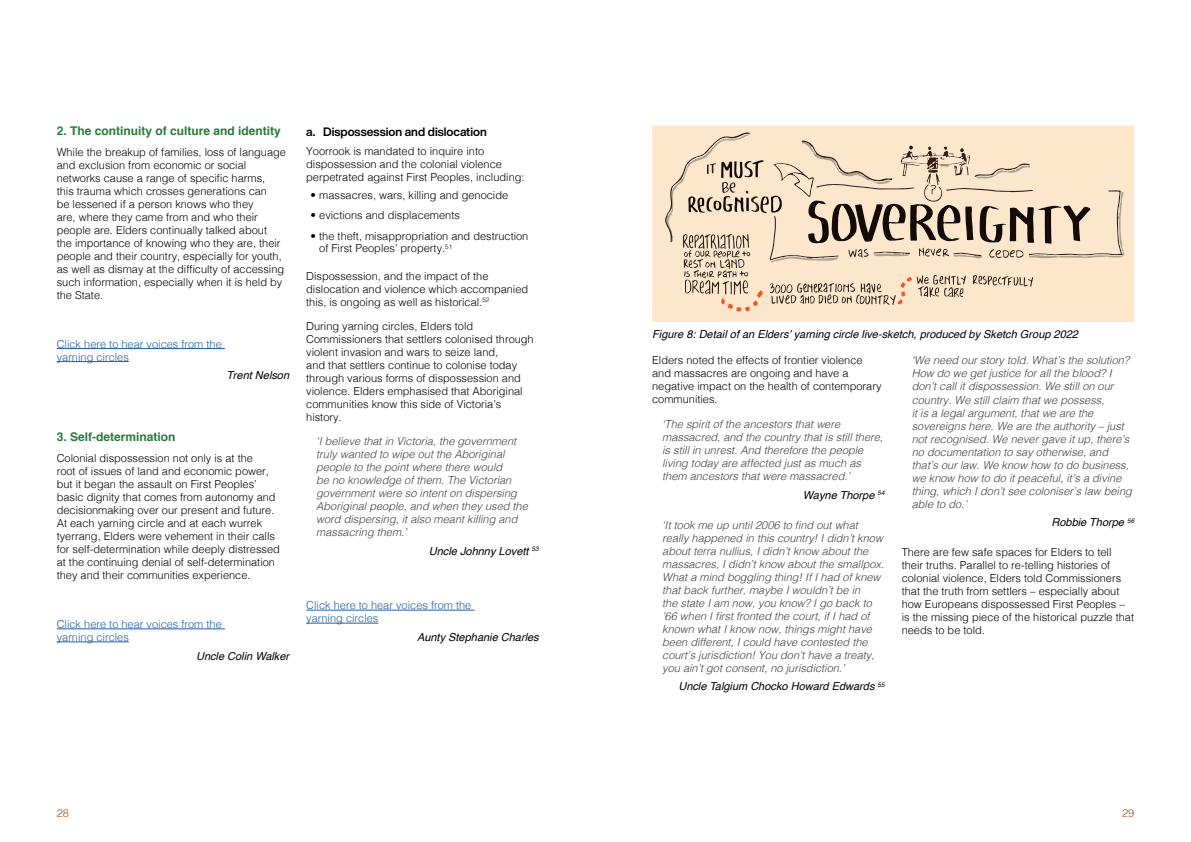
<style>
.page{position:relative;width:1191px;height:842px;background:#fff}
.page>*{position:absolute;margin:0;border:0;box-sizing:border-box;transform-origin:0 0}
.t1{font:700 12px "Helvetica";color:#29793c}
.t2{font:700 12px "Helvetica Now Display";color:#000}
.t3{font:300 11px/13px "Helvetica";color:#000}
.t4{font:italic 300 11px/13px "Helvetica";color:#414042}
.t5{font:italic 11px "Helvetica";color:#000}
.t6{font:300 11px/13px "Helvetica";color:#215e9e}
.t7{font:300 11px "Helvetica";color:#964c22}
</style>
<div class="page">
<hr style="left:57px;top:348px;width:168px;height:1px;background:#215e9e">
<hr style="left:57px;top:361px;width:72px;height:1px;background:#215e9e">
<hr style="left:57px;top:629px;width:168px;height:1px;background:#215e9e">
<hr style="left:57px;top:642px;width:72px;height:1px;background:#215e9e">
<hr style="left:306px;top:610px;width:168px;height:1px;background:#215e9e">
<hr style="left:306px;top:623px;width:72px;height:1px;background:#215e9e">
<div style="left:652px;top:126px;width:482px;height:196px;background:#fde7cc"></div>
<svg style="left:665px;top:132px;width:460px;height:180px;background:#e3ceb6"></svg>
<p class="t1" style="left:57px;top:121px;width:226px">2. The continuity of culture and identity</p>
<p class="t3" style="left:57px;top:145px;width:231px">While the breakup of families, loss of language and exclusion from economic or social networks cause a range of specific harms,<br>this trauma which crosses generations can<br>be lessened if a person knows who they<br>are, where they came from and who their people are. Elders continually talked about<br>the importance of knowing who they are, their people and their country, especially for youth, as well as dismay at the difficulty of accessing such information, especially when it is held by the State.</p>
<p class="t6" style="left:57px;top:337px;width:167px">Click here to hear voices from the yarning circles</p>
<p class="t5" style="left:227px;top:367px;width:64px">Trent Nelson</p>
<p class="t1" style="left:57px;top:427px;width:120px">3. Self-determination</p>
<p class="t3" style="left:57px;top:451px;width:225px">Colonial dispossession not only is at the<br>root of issues of land and economic power, but it began the assault on First Peoples’ basic dignity that comes from autonomy and decisionmaking over our present and future.<br>At each yarning circle and at each wurrek tyerrang, Elders were vehement in their calls for self-determination while deeply distressed at the continuing denial of self-determination they and their communities experience.</p>
<p class="t6" style="left:57px;top:617px;width:167px">Click here to hear voices from the yarning circles</p>
<p class="t5" style="left:196px;top:647px;width:95px">Uncle Colin Walker</p>
<p class="t2" style="left:306px;top:123px;width:182px">a. Dispossession and dislocation</p>
<p class="t3" style="left:306px;top:144px;width:220px">Yoorrook is mandated to inquire into dispossession and the colonial violence perpetrated against First Peoples, including:</p>
<p class="t3" style="left:310px;top:188px;width:199px">• massacres, wars, killing and genocide</p>
<p class="t3" style="left:310px;top:208px;width:151px">• evictions and displacements</p>
<p class="t3" style="left:319px;top:229px;width:211px;line-height:12.5px;text-indent:-9px">• the theft, misappropriation and destruction of First Peoples’ property.<sup>51</sup></p>
<p class="t3" style="left:306px;top:268px;width:223px">Dispossession, and the impact of the dislocation and violence which accompanied this, is ongoing as well as historical.<sup>52</sup></p>
<p class="t3" style="left:306px;top:319px;width:229px">During yarning circles, Elders told Commissioners that settlers colonised through violent invasion and wars to seize land,<br>and that settlers continue to colonise today through various forms of dispossession and violence. Elders emphasised that Aboriginal communities know this side of Victoria’s history.</p>
<p class="t4" style="left:316px;top:434px;width:213px">‘I believe that in Victoria, the government truly wanted to wipe out the Aboriginal people to the point where there would<br>be no knowledge of them. The Victorian government were so intent on dispersing Aboriginal people, and when they used the word dispersing, it also meant killing and massacring them.’</p>
<p class="t5" style="left:429px;top:542px;width:111px">Uncle Johnny Lovett <sup>53</sup></p>
<p class="t6" style="left:306px;top:598px;width:167px">Click here to hear voices from the yarning circles</p>
<p class="t5" style="left:417px;top:628px;width:123px">Aunty Stephanie Charles</p>
<p class="t5" style="left:652px;top:325px;width:427px">Figure 8: Detail of an Elders’ yarning circle live-sketch, produced by Sketch Group 2022</p>
<p class="t3" style="left:652px;top:353px;width:231px">Elders noted the effects of frontier violence and massacres are ongoing and have a negative impact on the health of contemporary communities.</p>
<p class="t4" style="left:662px;top:417px;width:222px">‘The spirit of the ancestors that were massacred, and the country that is still there, is still in unrest. And therefore the people living today are affected just as much as them ancestors that were massacred.’</p>
<p class="t5" style="left:803px;top:486px;width:83px">Wayne Thorpe <sup>54</sup></p>
<p class="t4" style="left:662px;top:517px;width:223px">‘It took me up until 2006 to find out what really happened in this country! I didn’t know about terra nullius, I didn’t know about the massacres, I didn’t know about the smallpox.<br>What a mind boggling thing! If I had of knew that back further, maybe I wouldn’t be in<br>the state I am now, you know? I go back to ’66 when I first fronted the court, if I had of known what I know now, things might have been different, I could have contested the court’s jurisdiction! You don’t have a treaty, you ain’t got consent, no jurisdiction.’</p>
<p class="t5" style="left:678px;top:678px;width:208px">Uncle Talgium Chocko Howard Edwards <sup>55</sup></p>
<p class="t4" style="left:911px;top:353px;width:222px">‘We need our story told. What’s the solution?<br>How do we get justice for all the blood? I don’t call it dispossession. We still on our country. We still claim that we possess,<br>it is a legal argument, that we are the sovereigns here. We are the authority – just not recognised. We never gave it up, there’s no documentation to say otherwise, and that’s our law. We know how to do business, we know how to do it peaceful, it’s a divine thing, which I don’t see coloniser’s law being able to do.’</p>
<p class="t5" style="left:1051px;top:514px;width:84px">Robbie Thorpe <sup>56</sup></p>
<p class="t3" style="left:901px;top:545px;width:234px">There are few safe spaces for Elders to tell their truths. Parallel to re-telling histories of colonial violence, Elders told Commissioners that the truth from settlers – especially about how Europeans dispossessed First Peoples – is the missing piece of the historical puzzle that needs to be told.</p>
<p class="t7" style="left:57px;top:804px;width:14px">28</p>
<p class="t7" style="left:1122px;top:804px;width:14px">29</p>
</div>
